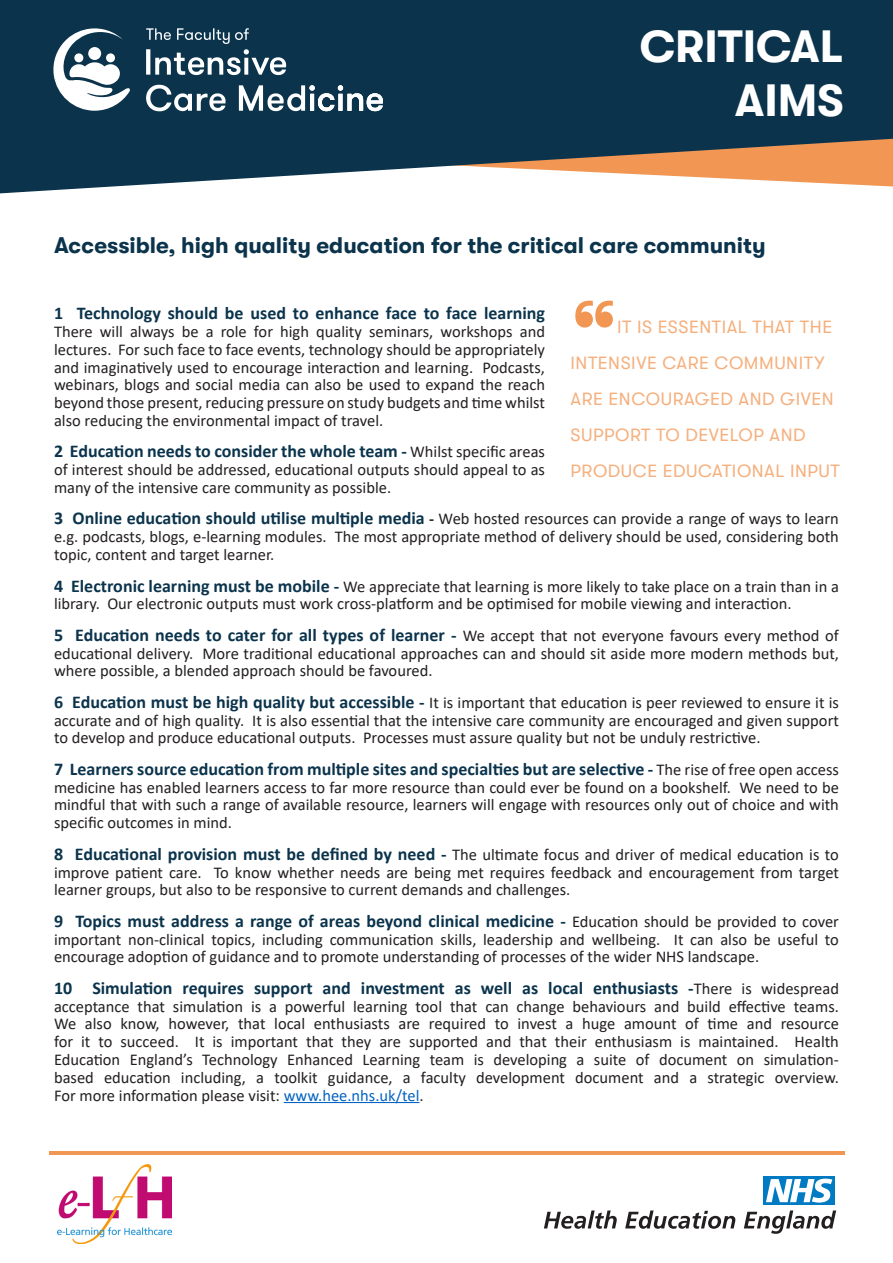
<style>
.page{position:relative;width:893px;height:1263px;background:#fff}
.page>*{position:absolute;margin:0;border:0;box-sizing:border-box;transform-origin:0 0}
.Text{font:700 90px "GT Walsheim";color:#f19653}
.t1{font:700 45px/54px "GT Walsheim";color:#fff;text-align:right}
.t2{font:700 22.5px "GT Walsheim";color:#0b344c}
.t3{font:700 18px "Calibri";color:#0b344c}
.Text-2{font:18px/36px "GT Walsheim";letter-spacing:.03em;color:#f5b07e}
.t4{font:16.5px/17.9px "Calibri";color:#231f20;text-align:justify}
.s1{font-weight:400;font-size:16.5px;color:#231f20}
.s2{font-weight:700;font-size:18px;color:#0b344c}
.s3{font-weight:700}
.s4{color:#0563c1}
</style>
<div class="page">
<svg style="left:0;top:0;width:893px;height:193px;fill:#0b344c"></svg>
<svg style="left:146px;top:85px;width:80px;height:26px"></svg>
<svg style="left:146px;top:28px;width:140px;height:47px"></svg>
<svg style="left:239px;top:85px;width:144px;height:26px"></svg>
<svg style="left:53px;top:28px;width:77px;height:83px"></svg>
<div style="left:106px;top:53px;width:9px;height:9px;background:#fff;border-radius:50%"></div>
<hr style="left:284px;top:1102px;width:135px;height:1px;background:#0563c1">
<hr style="left:49px;top:1151px;width:795px;height:3px;background:#f19653">
<img style="left:57px;top:1164px;width:114px;height:80px">
<div style="left:764px;top:1176px;width:71px;height:29px;background:#007ac2"></div>
<svg style="left:766px;top:1179px;width:66px;height:23px"></svg>
<svg style="left:544px;top:1210px;width:73px;height:19px"></svg>
<svg style="left:625px;top:1210px;width:110px;height:19px"></svg>
<svg style="left:744px;top:1210px;width:92px;height:24px"></svg>
<p class="t1" style="left:640px;top:19px;width:205px">CRITICAL<br>AIMS</p>
<p class="t2" style="left:54px;top:232px;width:713px">Accessible, high quality education for the critical care community</p>
<p class="Text" style="left:571px;top:286px;width:48px">“</p>
<p class="t3" style="left:54px;top:300px;width:493px">1 Technology should be used to enhance face to face learning</p>
<p class="t4" style="left:54px;top:322px;width:493px">There will always be a role for high quality seminars, workshops and lectures. For such face to face events, technology should be appropriately and imaginatively used to encourage interaction and learning. Podcasts, webinars, blogs and social media can also be used to expand the reach beyond those present, reducing pressure on study budgets and time whilst also reducing the environmental impact of travel.</p>
<p class="t3" style="left:54px;top:439px;width:493px">2 Education needs to consider the whole team - <span class="s1">Whilst specific areas</span></p>
<p class="t4" style="left:54px;top:460px;width:493px">of interest should be addressed, educational outputs should appeal to as many of the intensive care community as possible.</p>
<p class="t4" style="left:54px;top:510px;width:786px"><span class="s2">3 Online education should utilise multiple media</span> <span class="s3">-</span> Web hosted resources can provide a range of ways to learn e.g. podcasts, blogs, e-learning modules. The most appropriate method of delivery should be used, considering both topic, content and target learner.</p>
<p class="t4" style="left:54px;top:577px;width:786px"><span class="s2">4 Electronic learning must be mobile -</span> We appreciate that learning is more likely to take place on a train than in a library. Our electronic outputs must work cross-platform and be optimised for mobile viewing and interaction.</p>
<p class="t3" style="left:54px;top:622px;width:786px">5 Education needs to cater for all types of learner - <span class="s1">We accept that not everyone favours every method of</span></p>
<p class="t4" style="left:54px;top:644px;width:786px">educational delivery. More traditional educational approaches can and should sit aside more modern methods but, where possible, a blended approach should be favoured.</p>
<p class="t4" style="left:54px;top:693px;width:786px"><span class="s2">6 Education must be high quality but accessible -</span> It is important that education is peer reviewed to ensure it is accurate and of high quality. It is also essential that the intensive care community are encouraged and given support to develop and produce educational outputs. Processes must assure quality but not be unduly restrictive.</p>
<p class="t3" style="left:54px;top:756px;width:786px">7 Learners source education from multiple sites and specialties but are selective - <span class="s1">The rise of free open access</span></p>
<p class="t4" style="left:54px;top:778px;width:786px">medicine has enabled learners access to far more resource than could ever be found on a bookshelf. We need to be mindful that with such a range of available resource, learners will engage with resources only out of choice and with specific outcomes in mind.</p>
<p class="t4" style="left:54px;top:845px;width:786px"><span class="s2">8 Educational provision must be defined by need -</span> The ultimate focus and driver of medical education is to improve patient care. To know whether needs are being met requires feedback and encouragement from target learner groups, but also to be responsive to current demands and challenges.</p>
<p class="t3" style="left:54px;top:908px;width:786px">9 Topics must address a range of areas beyond clinical medicine - <span class="s1">Education should be provided to cover</span></p>
<p class="t4" style="left:54px;top:930px;width:786px">important non-clinical topics, including communication skills, leadership and wellbeing. It can also be useful to encourage adoption of guidance and to promote understanding of processes of the wider NHS landscape.</p>
<p class="t3" style="left:54px;top:975px;width:786px">10 Simulation requires support and investment as well as local enthusiasts -<span class="s1">There is widespread</span></p>
<p class="t4" style="left:54px;top:997px;width:786px">acceptance that simulation is a powerful learning tool that can change behaviours and build effective teams.<br>We also know, however, that local enthusiasts are required to invest a huge amount of time and resource for it to succeed. It is important that they are supported and that their enthusiasm is maintained. Health Education England’s Technology Enhanced Learning team is developing a suite of document on simulation&shy;based education including, a toolkit guidance, a faculty development document and a strategic overview.<br>For more information please visit: <span class="s4">www.hee.nhs.uk/tel</span>.</p>
<p class="Text-2" style="left:571px;top:309px;width:271px;text-indent:47px">IT IS ESSENTIAL THAT THE<br>INTENSIVE CARE COMMUNITY<br>ARE ENCOURAGED AND GIVEN<br>SUPPORT TO DEVELOP AND<br>PRODUCE EDUCATIONAL INPUT</p>
</div>
